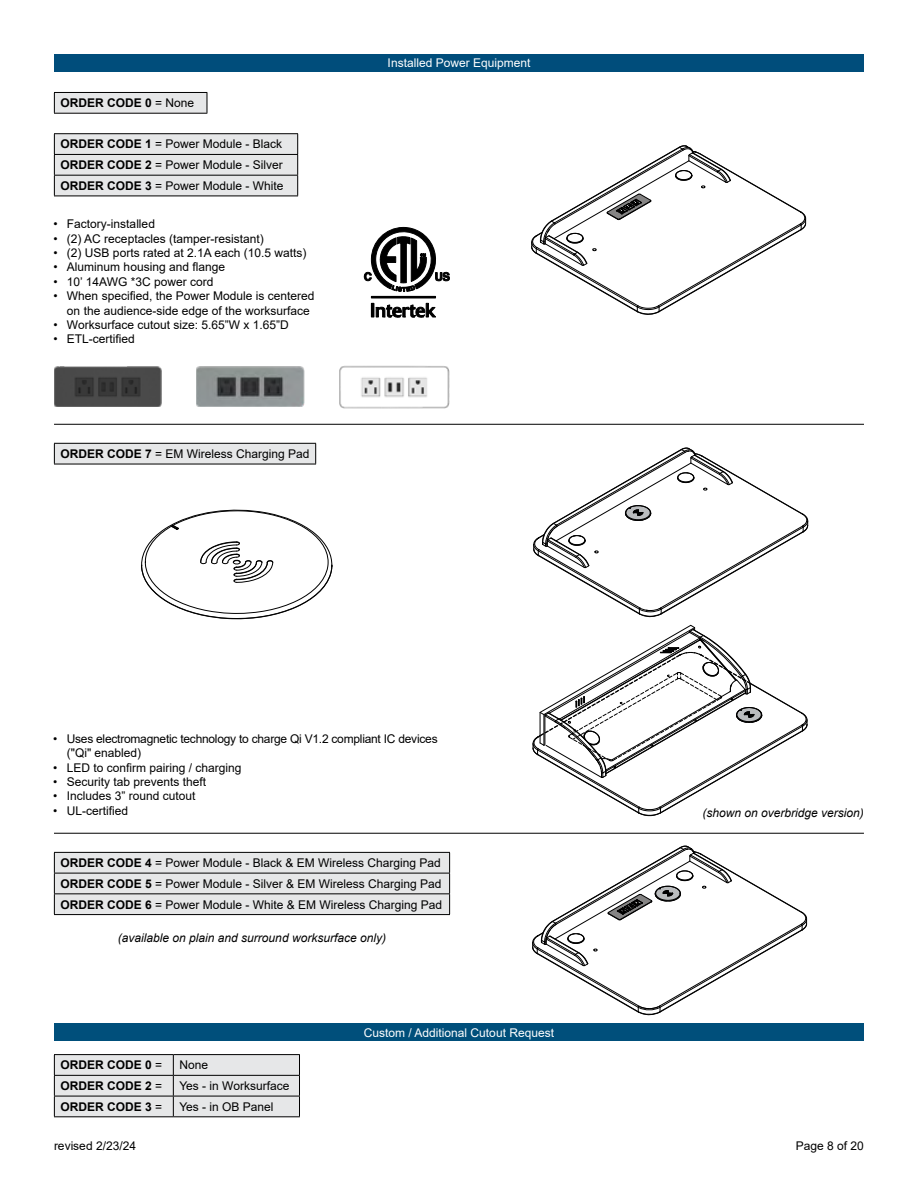
<style>
.page{position:relative;width:918px;height:1188px;background:#fff}
.page>*{position:absolute;margin:0;border:0;box-sizing:border-box;transform-origin:0 0}
.t1{font:12px/20.7px "Arial";color:#000;text-align:justify}
.t2{font:12px/14.4px "Arial";letter-spacing:-.02em;color:#000}
.t3{font:italic 12px "Arial";color:#000}
.t4{font:12px "Arial";color:#fff}
.t5{font:700 12px "Arial";color:#000}
.s1{font-weight:400}
.s2{font-weight:700}
</style>
<div class="page">
<img style="left:54px;top:366px;width:107px;height:40px">
<img style="left:196px;top:366px;width:108px;height:41px">
<img style="left:339px;top:365px;width:111px;height:44px">
<svg style="left:364px;top:227px;width:86px;height:65px"></svg>
<div style="left:371px;top:296px;width:65px;height:2px;border:1px solid #000"></div>
<svg style="left:376px;top:303px;width:60px;height:15px"></svg>
<div style="left:371px;top:303px;width:3px;height:14px;border:1px solid #000"></div>
<svg style="left:531px;top:145px;width:276px;height:170px"></svg>
<svg style="left:533px;top:447px;width:276px;height:170px"></svg>
<svg style="left:532px;top:845px;width:276px;height:171px"></svg>
<svg style="left:532px;top:624px;width:276px;height:192px"></svg>
<hr style="left:54px;top:424px;width:810px;height:1px;background:#000">
<hr style="left:54px;top:833px;width:810px;height:1px;background:#000">
<svg style="left:141px;top:509px;width:192px;height:110px"></svg>
<hr style="left:54px;top:1054px;width:119px;height:1px;background:#000">
<hr style="left:173px;top:1054px;width:127px;height:1px;background:#000">
<svg style="left:54px;top:1055px;width:246px;height:62px;background:#d9dadb"></svg>
<hr style="left:54px;top:133px;width:244px;height:1px;background:#000">
<hr style="left:54px;top:196px;width:244px;height:1px;background:#000">
<svg style="left:54px;top:134px;width:244px;height:62px;background:#dadadb"></svg>
<hr style="left:54px;top:852px;width:396px;height:1px;background:#000">
<svg style="left:54px;top:853px;width:396px;height:62px;background:#d8d9da"></svg>
<div style="left:54px;top:92px;width:153px;height:21px;background:#e6e7e8"></div>
<hr style="left:54px;top:92px;width:153px;height:1px;background:#000">
<svg style="left:54px;top:93px;width:1px;height:20px"></svg>
<hr style="left:54px;top:113px;width:153px;height:1px;background:#000">
<svg style="left:207px;top:93px;width:1px;height:20px"></svg>
<div style="left:54px;top:443px;width:262px;height:21px;background:#e6e7e8"></div>
<hr style="left:54px;top:443px;width:262px;height:1px;background:#000">
<svg style="left:54px;top:444px;width:1px;height:20px"></svg>
<hr style="left:54px;top:464px;width:262px;height:1px;background:#000">
<svg style="left:315px;top:444px;width:1px;height:20px"></svg>
<div style="left:54px;top:54px;width:810px;height:17px;background:#004d7b"></div>
<div style="left:54px;top:1024px;width:810px;height:17px;background:#004f7b"></div>
<p class="t5" style="left:60px;top:95px;width:135px">ORDER CODE 0 <span class="s1">= None</span></p>
<p class="t1" style="left:60px;top:134px;width:225px"><span class="s2">ORDER CODE 1</span> = Power Module - Black <span class="s2">ORDER CODE 2</span> = Power Module - Silver <span class="s2">ORDER CODE 3</span> = Power Module - White</p>
<p class="t1" style="left:53px;top:213px;width:103px">• Factory-installed</p>
<p class="t1" style="left:53px;top:228px;width:212px">• (2) AC receptacles (tamper-resistant)</p>
<p class="t1" style="left:53px;top:242px;width:254px">• (2) USB ports rated at 2.1A each (10.5 watts)</p>
<p class="t1" style="left:53px;top:257px;width:173px">• Aluminum housing and flange</p>
<p class="t1" style="left:53px;top:271px;width:162px">• 10’ 14AWG *3C power cord</p>
<p class="t1" style="left:67px;top:289px;width:249px;line-height:14.4px;text-indent:-14px">• When specified, the Power Module is centered on the audience-side edge of the worksurface</p>
<p class="t1" style="left:53px;top:314px;width:237px">• Worksurface cutout size: 5.65”W x 1.65”D</p>
<p class="t1" style="left:53px;top:329px;width:83px">• ETL-certified</p>
<p class="t1" style="left:60px;top:443px;width:251px"><span class="s2">ORDER CODE 7</span> = EM Wireless Charging Pad</p>
<p class="t4" style="left:388px;top:55px;width:144px">Installed Power Equipment</p>
<p class="t2" style="left:67px;top:731px;width:372px;text-indent:-14px">• Uses electromagnetic technology to charge Qi V1.2 compliant IC devices ("Qi" enabled)</p>
<p class="t1" style="left:53px;top:757px;width:190px">• LED to confirm pairing / charging</p>
<p class="t1" style="left:53px;top:771px;width:154px">• Security tab prevents theft</p>
<p class="t1" style="left:53px;top:786px;width:144px">• Includes 3” round cutout</p>
<p class="t1" style="left:53px;top:800px;width:76px">• UL-certified</p>
<p class="t1" style="left:60px;top:852px;width:383px"><span class="s2">ORDER CODE 4</span> = Power Module - Black &amp; EM Wireless Charging Pad <span class="s2">ORDER CODE 5</span> = Power Module - Silver &amp; EM Wireless Charging Pad <span class="s2">ORDER CODE 6</span> = Power Module - White &amp; EM Wireless Charging Pad</p>
<p class="t3" style="left:118px;top:930px;width:270px">(available on plain and surround worksurface only)</p>
<p class="t5" style="left:60px;top:1057px;width:103px">ORDER CODE 0 <span class="s1">=</span></p>
<p class="t1" style="left:179px;top:1055px;width:30px">None</p>
<p class="t5" style="left:60px;top:1077px;width:103px">ORDER CODE 2 <span class="s1">=</span></p>
<p class="t1" style="left:179px;top:1075px;width:112px">Yes - in Worksurface</p>
<p class="t5" style="left:60px;top:1098px;width:103px">ORDER CODE 3 <span class="s1">=</span></p>
<p class="t1" style="left:179px;top:1096px;width:96px">Yes - in OB Panel</p>
<p class="t4" style="left:364px;top:1024px;width:192px">Custom / Additional Cutout Request</p>
<p class="t3" style="left:703px;top:805px;width:163px">(shown on overbridge version)</p>
<p class="t1" style="left:54px;top:1136px;width:84px">revised 2/23/24</p>
<p class="t1" style="left:796px;top:1136px;width:70px">Page 8 of 20</p>
</div>
